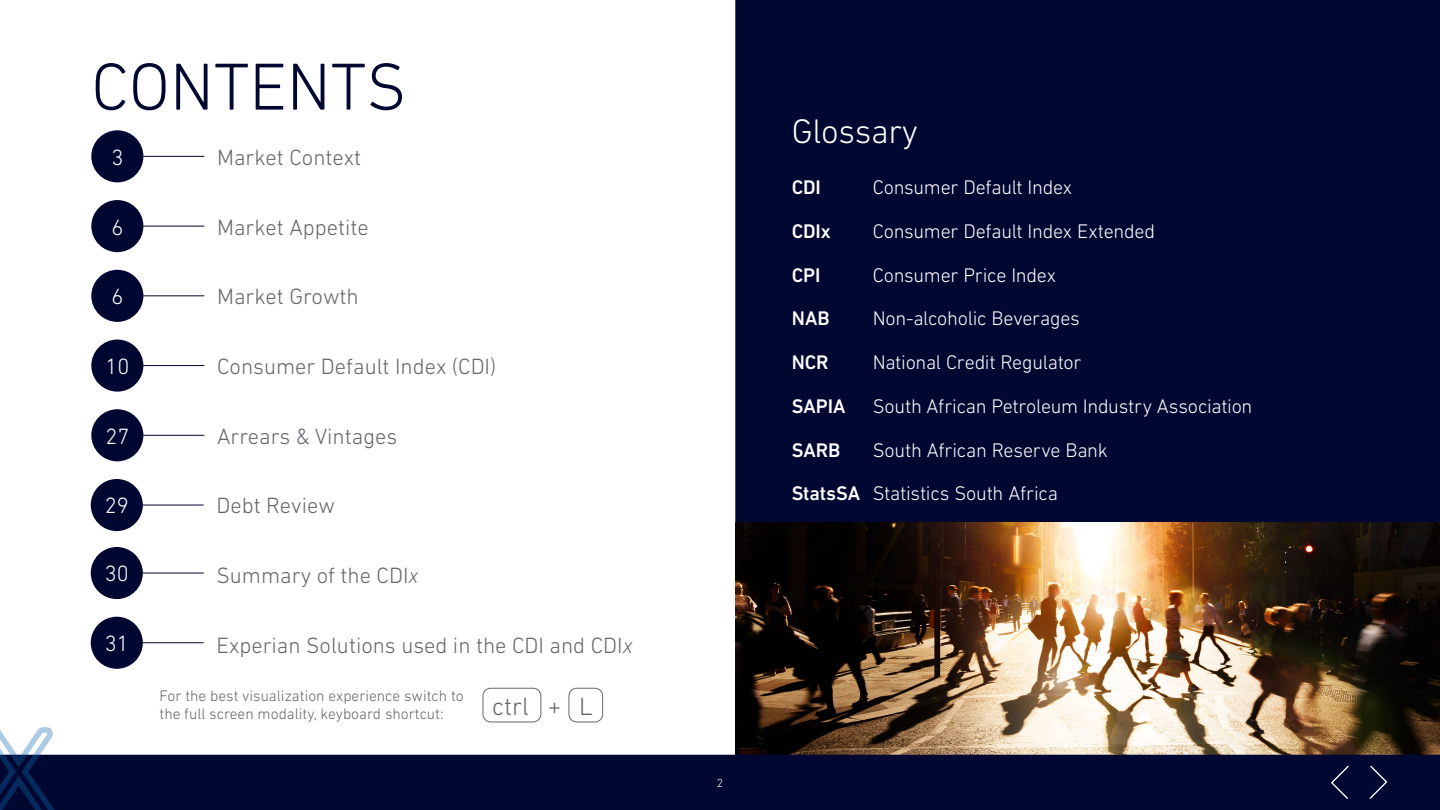
<style>
.page{position:relative;width:1440px;height:810px;background:#fff}
.page>*{position:absolute;margin:0;border:0;box-sizing:border-box;transform-origin:0 0}
.t1{font:300 67.5px "DIN Next W1 G";color:#000731}
.t2{font:300 34.65px "DIN Next W1 G";letter-spacing:-.01em;color:#fff}
.t3{font:300 25.5px "DIN Next W1 G";color:#63666a}
.t4{font:300 22.5px "DIN Next W1 G";color:#63666a}
.t5{font:300 22.5px "DIN Next W1 G";color:#fff}
.t6{font:300 20.02px/43.7px "DIN Next W1 G";letter-spacing:-.015em;color:#fff}
.t7{font:500 20.02px "DIN Next W1 G";letter-spacing:-.005em;color:#fff}
.t8{font:300 15.52px/18.6px "DIN Next W1 G";color:#63666a}
.t9{font:300 12px "DIN Next W1 G";color:#fff}
.s1{font-style:italic}
.s2{font-weight:500}
</style>
<div class="page">
<hr style="left:117px;top:156px;width:87px;height:1px;background:#000731">
<div style="left:91px;top:130px;width:52px;height:52px;background:#000731;border-radius:50%"></div>
<hr style="left:117px;top:226px;width:87px;height:1px;background:#000731">
<div style="left:91px;top:200px;width:52px;height:52px;background:#000731;border-radius:50%"></div>
<hr style="left:117px;top:295px;width:87px;height:1px;background:#000731">
<div style="left:91px;top:270px;width:52px;height:52px;background:#000731;border-radius:50%"></div>
<hr style="left:117px;top:365px;width:87px;height:1px;background:#000731">
<div style="left:91px;top:340px;width:52px;height:52px;background:#000731;border-radius:50%"></div>
<hr style="left:117px;top:435px;width:87px;height:1px;background:#000731">
<div style="left:91px;top:409px;width:52px;height:52px;background:#000731;border-radius:50%"></div>
<hr style="left:117px;top:505px;width:86px;height:1px;background:#000731">
<div style="left:91px;top:479px;width:52px;height:52px;background:#000731;border-radius:50%"></div>
<hr style="left:117px;top:573px;width:86px;height:1px;background:#000731">
<div style="left:91px;top:547px;width:52px;height:52px;background:#000731;border-radius:50%"></div>
<div style="left:735px;top:0;width:705px;height:523px;background:#000731"></div>
<img style="left:735px;top:523px;width:705px;height:232px">
<div style="left:56px;top:755px;width:1384px;height:55px;background:#000731"></div>
<svg style="left:0;top:727px;width:56px;height:83px"></svg>
<svg style="left:1368px;top:765px;width:20px;height:35px"></svg>
<div style="left:569px;top:688px;width:34px;height:34px;border:1px solid #63666a;border-radius:8px"></div>
<div style="left:483px;top:688px;width:58px;height:34px;border:1px solid #63666a;border-radius:8px"></div>
<svg style="left:1330px;top:765px;width:20px;height:35px"></svg>
<hr style="left:117px;top:642px;width:86px;height:1px;background:#000731">
<div style="left:91px;top:617px;width:52px;height:52px;background:#000731;border-radius:50%"></div>
<h1 class="t1" style="left:91px;top:48px;width:317px">CONTENTS</h1>
<p class="t5" style="left:111px;top:144px;width:13px">3</p>
<p class="t4" style="left:217px;top:144px;width:146px">Market Context</p>
<p class="t5" style="left:111px;top:214px;width:13px">6</p>
<p class="t4" style="left:217px;top:214px;width:153px">Market Appetite</p>
<p class="t5" style="left:111px;top:284px;width:13px">6</p>
<p class="t4" style="left:217px;top:284px;width:143px">Market Growth</p>
<p class="t5" style="left:105px;top:353px;width:25px">10</p>
<p class="t4" style="left:217px;top:353px;width:281px">Consumer Default Index (CDI)</p>
<p class="t5" style="left:105px;top:423px;width:25px">27</p>
<p class="t4" style="left:217px;top:423px;width:182px">Arrears &amp; Vintages</p>
<p class="t5" style="left:105px;top:493px;width:25px">29</p>
<p class="t4" style="left:217px;top:493px;width:120px">Debt Review</p>
<p class="t5" style="left:105px;top:561px;width:25px">30</p>
<p class="t4" style="left:217px;top:563px;width:204px">Summary of the CDI<span class="s1">x</span></p>
<p class="t5" style="left:105px;top:631px;width:25px">31</p>
<p class="t4" style="left:217px;top:632px;width:418px">Experian Solutions used in the CDI and CDI<span class="s1">x</span></p>
<p class="t8" style="left:160px;top:686px;width:306px">For the best visualization experience switch to the full screen modality, keyboard shortcut:</p>
<p class="t3" style="left:492px;top:691px;width:102px">ctrl + L</p>
<h2 class="t2" style="left:792px;top:112px;width:128px">Glossary</h2>
<p class="t7" style="left:792px;top:176px;width:31px">CDI</p>
<p class="t6" style="left:873px;top:165px;width:201px">Consumer Default Index</p>
<p class="t7" style="left:792px;top:219px;width:41px">CDIx</p>
<p class="t6" style="left:873px;top:209px;width:284px">Consumer Default Index Extended</p>
<p class="t7" style="left:792px;top:263px;width:30px">CPI</p>
<p class="t6" style="left:873px;top:253px;width:185px">Consumer Price Index</p>
<p class="t7" style="left:792px;top:307px;width:39px">NAB</p>
<p class="t6" style="left:873px;top:296px;width:209px">Non-alcoholic Beverages</p>
<p class="t7" style="left:792px;top:351px;width:38px">NCR</p>
<p class="t6" style="left:873px;top:340px;width:210px">National Credit Regulator</p>
<p class="t7" style="left:792px;top:394px;width:55px">SAPIA</p>
<p class="t6" style="left:873px;top:384px;width:381px">South African Petroleum Industry Association</p>
<p class="t7" style="left:792px;top:438px;width:50px">SARB</p>
<p class="t6" style="left:792px;top:428px;width:317px;text-indent:81px">South African Reserve Bank<br><span class="s2">StatsSA</span> Statistics South Africa</p>
<p class="t9" style="left:717px;top:776px;width:8px">2</p>
</div>
